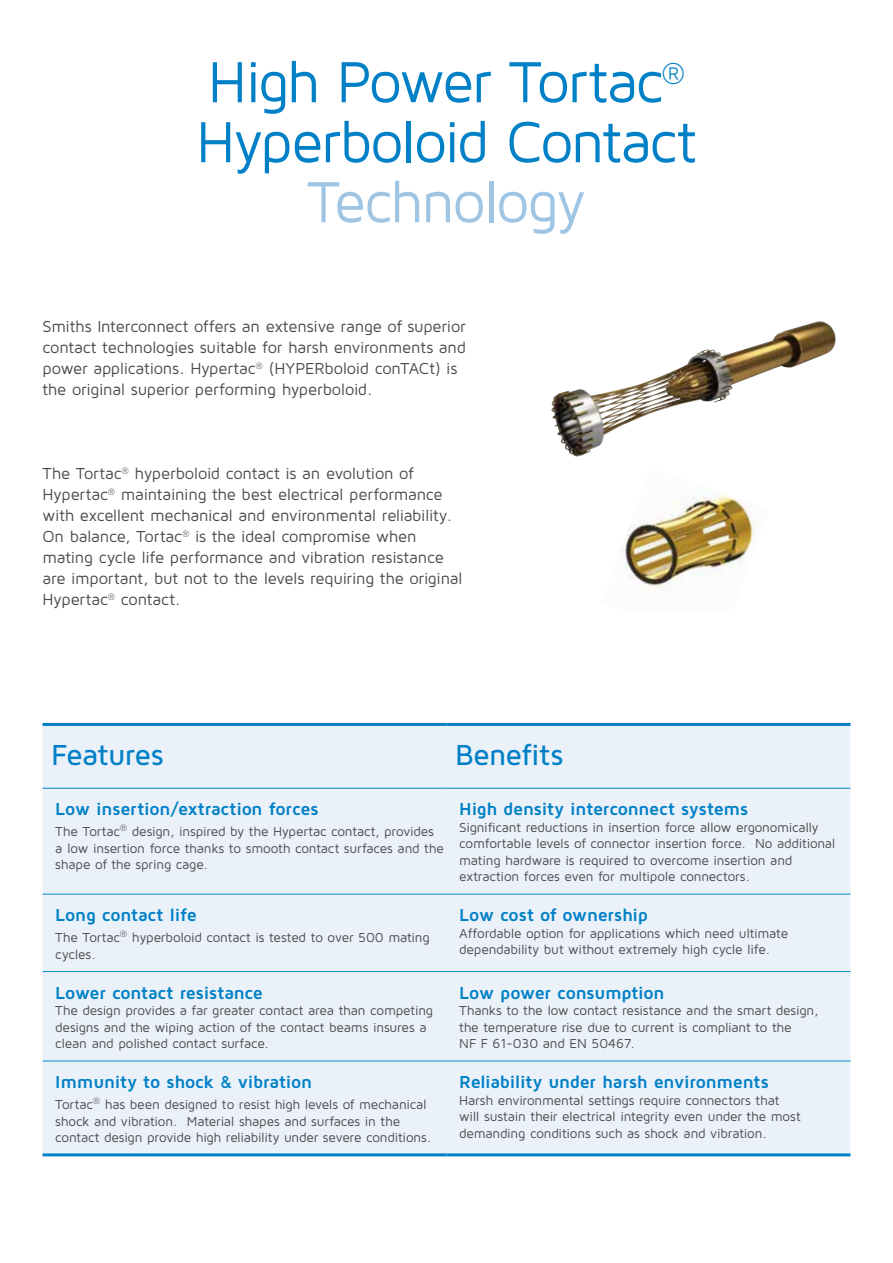
<style>
.page{position:relative;width:893px;height:1263px;background:#fff}
.page>*{position:absolute;margin:0;border:0;box-sizing:border-box;transform-origin:0 0}
.t1{font:60px/60px "Maven Pro";letter-spacing:-.04em;color:#0080c6}
.t2{font:60px "Maven Pro";letter-spacing:-.035em;color:#9fc5e5}
.t3{font:500 30px "Maven Pro";letter-spacing:-.02em;color:#0080c6}
.t4{font:700 18px "Maven Pro";letter-spacing:-.015em;color:#0080c6}
.t5{font:16.5px/21px "Maven Pro";letter-spacing:-.015em;color:#4b4b4d}
.t6{font:13.5px/16.5px "Maven Pro";letter-spacing:-.015em;color:#4b4b4d}
</style>
<div class="page">
<img style="left:551px;top:321px;width:269px;height:135px">
<div style="left:43px;top:726px;width:807px;height:427px;background:#eaf1f9"></div>
<hr style="left:43px;top:894px;width:403px;height:1px;background:#0090cd">
<hr style="left:446px;top:894px;width:404px;height:1px;background:#0090cd">
<hr style="left:43px;top:971px;width:403px;height:1px;background:#0090cd">
<hr style="left:446px;top:971px;width:404px;height:1px;background:#0090cd">
<hr style="left:43px;top:1060px;width:403px;height:1px;background:#0090cd">
<hr style="left:446px;top:1060px;width:404px;height:1px;background:#0090cd">
<hr style="left:43px;top:1153px;width:403px;height:3px;background:#0080c6">
<hr style="left:446px;top:1153px;width:404px;height:3px;background:#0080c6">
<hr style="left:43px;top:723px;width:403px;height:3px;background:#0080c6">
<hr style="left:446px;top:723px;width:404px;height:3px;background:#0080c6">
<hr style="left:43px;top:788px;width:403px;height:1px;background:#0080c6">
<hr style="left:446px;top:788px;width:404px;height:1px;background:#0080c6">
<img style="left:618px;top:488px;width:144px;height:105px">
<h1 class="t1" style="left:196px;top:50px;width:502px">High Power Tortac<sup>®<br></sup>Hyperboloid Contact</h1>
<h1 class="t2" style="left:307px;top:164px;width:280px">Technology</h1>
<p class="t5" style="left:43px;top:315px;width:425px">Smiths Interconnect offers an extensive range of superior contact technologies suitable for harsh environments and power applications. Hypertac<sup>®</sup> (HYPERboloid conTACt) is the original superior performing hyperboloid.</p>
<p class="t5" style="left:43px;top:462px;width:422px">The Tortac<sup>®</sup> hyperboloid contact is an evolution of Hypertac<sup>®</sup> maintaining the best electrical performance with excellent mechanical and environmental reliability.<br>On balance, Tortac<sup>®</sup> is the ideal compromise when mating cycle life performance and vibration resistance are important, but not to the levels requiring the original Hypertac<sup>®</sup> contact.</p>
<h2 class="t3" style="left:51px;top:736px;width:114px">Features</h2>
<h2 class="t3" style="left:455px;top:736px;width:110px">Benefits</h2>
<h3 class="t4" style="left:55px;top:798px;width:265px">Low insertion/extraction forces</h3>
<p class="t6" style="left:55px;top:823px;width:390px">The Tortac<sup>®</sup> design, inspired by the Hypertac contact, provides a low insertion force thanks to smooth contact surfaces and the shape of the spring cage.</p>
<h3 class="t4" style="left:459px;top:798px;width:290px">High density interconnect systems</h3>
<p class="t6" style="left:459px;top:818px;width:378px">Significant reductions in insertion force allow ergonomically comfortable levels of connector insertion force. No additional mating hardware is required to overcome insertion and extraction forces even for multipole connectors.</p>
<h3 class="t4" style="left:55px;top:904px;width:143px">Long contact life</h3>
<p class="t6" style="left:55px;top:929px;width:376px">The Tortac<sup>®</sup> hyperboloid contact is tested to over 500 mating cycles.</p>
<h3 class="t4" style="left:55px;top:981px;width:209px">Lower contact resistance</h3>
<p class="t6" style="left:55px;top:1002px;width:379px">The design provides a far greater contact area than competing designs and the wiping action of the contact beams insures a clean and polished contact surface.</p>
<h3 class="t4" style="left:55px;top:1070px;width:259px">Immunity to shock &amp; vibration</h3>
<p class="t6" style="left:55px;top:1096px;width:377px">Tortac<sup>®</sup> has been designed to resist high levels of mechanical shock and vibration. Material shapes and surfaces in the contact design provide high reliability under severe conditions.</p>
<h3 class="t4" style="left:459px;top:904px;width:190px">Low cost of ownership</h3>
<p class="t6" style="left:459px;top:924px;width:330px">Affordable option for applications which need ultimate dependability but without extremely high cycle life.</p>
<h3 class="t4" style="left:459px;top:981px;width:207px">Low power consumption</h3>
<p class="t6" style="left:459px;top:1002px;width:361px">Thanks to the low contact resistance and the smart design, the temperature rise due to current is compliant to the<br>NF F 61-030 and EN 50467.</p>
<h3 class="t4" style="left:459px;top:1070px;width:311px">Reliability under harsh environments</h3>
<p class="t6" style="left:459px;top:1091px;width:343px">Harsh environmental settings require connectors that will sustain their electrical integrity even under the most demanding conditions such as shock and vibration.</p>
</div>
